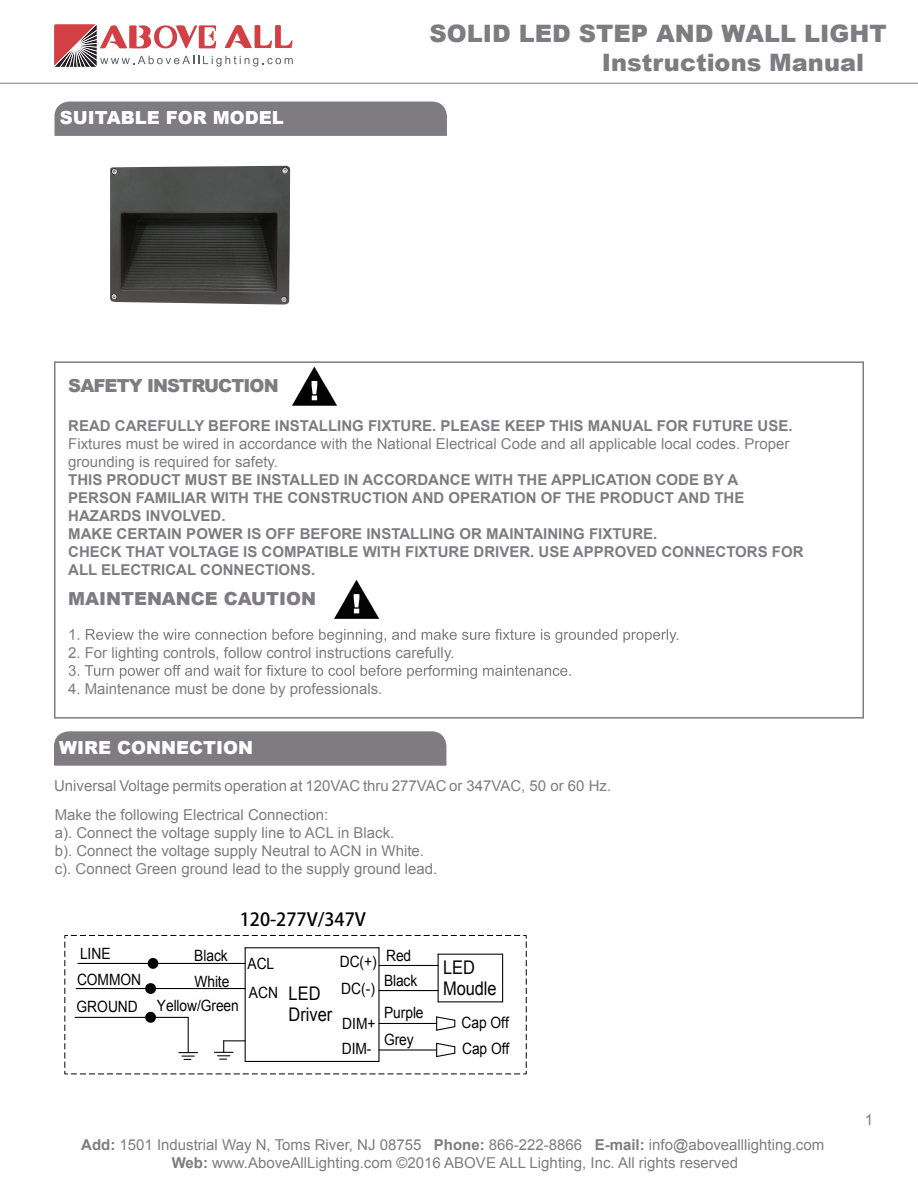
<style>
.page{position:relative;width:918px;height:1188px;background:#fff}
.page>*{position:absolute;margin:0;border:0;box-sizing:border-box;transform-origin:0 0}
.t1{font:900 24px/28.8px "Arial";color:#7e7c80}
.t2{font:18.75px/20.9px "Arial";color:#030303;scale:.87 1}
.t3{font:900 18px "Arial";color:#fff}
.t4{font:900 18px "Arial";color:#7e7c80}
.t5{font:900 18px "Arial";letter-spacing:-.035em;color:#7e7c80}
.t6{font:18px "F2 G Bpc EUC H";color:#030303}
.t7{font:15.6px/24.6px "Arial";letter-spacing:-.005em;color:#030303;scale:.89 1}
.t8{font:15px/18px "Arial";color:#7e7c80}
.t9{font:700 15px/18px "Arial";color:#7e7c80}
.s1{font-weight:700}
</style>
<div class="page">
<div style="left:55px;top:102px;width:392px;height:34px;background:#7e7c80"></div>
<hr style="left:0;top:83px;width:918px;height:1px;background:#7e7c80">
<svg style="left:54px;top:24px;width:239px;height:43px"></svg>
<svg style="left:334px;top:580px;width:45px;height:39px"></svg>
<div style="left:54px;top:361px;width:810px;height:358px;border:2px solid #7e7c80"></div>
<div style="left:54px;top:731px;width:392px;height:35px;background:#7e7c80"></div>
<svg style="left:292px;top:367px;width:45px;height:39px"></svg>
<svg style="left:70px;top:629px;width:607px;height:14px"></svg>
<svg style="left:69px;top:665px;width:502px;height:14px"></svg>
<img style="left:110px;top:166px;width:180px;height:139px">
<svg style="left:65px;top:935px;width:462px;height:140px"></svg>
<p class="t3" style="left:60px;top:104px;width:225px">SUITABLE FOR MODEL</p>
<h1 class="t1" style="left:602px;top:18px;width:286px;text-indent:-172px">SOLID LED STEP AND WALL LIGHT<br>Instructions Manual</h1>
<p class="t5" style="left:68px;top:372px;width:212px">SAFETY INSTRUCTION</p>
<p class="t9" style="left:68px;top:417px;width:726px">READ CAREFULLY BEFORE INSTALLING FIXTURE. PLEASE KEEP THIS MANUAL FOR FUTURE USE.</p>
<p class="t8" style="left:68px;top:435px;width:723px">Fixtures must be wired in accordance with the National Electrical Code and all applicable local codes. Proper grounding is required for safety.</p>
<p class="t9" style="left:68px;top:471px;width:737px">THIS PRODUCT MUST BE INSTALLED IN ACCORDANCE WITH THE APPLICATION CODE BY A PERSON FAMILIAR WITH THE CONSTRUCTION AND OPERATION OF THE PRODUCT AND THE HAZARDS INVOLVED.<br>MAKE CERTAIN POWER IS OFF BEFORE INSTALLING OR MAINTAINING FIXTURE.<br>CHECK THAT VOLTAGE IS COMPATIBLE WITH FIXTURE DRIVER. USE APPROVED CONNECTORS FOR ALL ELECTRICAL CONNECTIONS.</p>
<p class="t4" style="left:68px;top:586px;width:250px">MAINTENANCE CAUTION</p>
<p class="t8" style="left:676px;top:626px;width:6px">.</p>
<p class="t8" style="left:68px;top:644px;width:388px">2. For lighting controls, follow control instructions carefully.</p>
<p class="t8" style="left:68px;top:680px;width:316px">4. Maintenance must be done by professionals.</p>
<p class="t3" style="left:59px;top:734px;width:195px">WIRE CONNECTION</p>
<p class="t8" style="left:54px;top:776px;width:559px">Universal Voltage permits operation at 120VAC thru 277VAC or 347VAC, 50 or 60 Hz.</p>
<p class="t8" style="left:55px;top:806px;width:384px">Make the following Electrical Connection:<br>a). Connect the voltage supply line to ACL in Black.<br>b). Connect the voltage supply Neutral to ACN in White. c). Connect Green ground lead to the supply ground lead.</p>
<p class="t6" style="left:240px;top:908px;width:128px">120-277V/347V</p>
<p class="t7" style="left:80px;top:941px;width:36px">LINE</p>
<p class="t7" style="left:194px;top:944px;width:39px">Black</p>
<p class="t7" style="left:77px;top:968px;width:73px">COMMON</p>
<p class="t7" style="left:195px;top:969px;width:41px">White</p>
<p class="t7" style="left:77px;top:994px;width:70px">GROUND</p>
<p class="t7" style="left:157px;top:993px;width:94px">Yellow/Green</p>
<p class="t7" style="left:247px;top:951px;width:32px">ACL</p>
<p class="t7" style="left:249px;top:980px;width:34px">ACN</p>
<p class="t2" style="left:289px;top:983px;width:52px">LED<br>Driver</p>
<p class="t7" style="left:384px;top:943px;width:39px">Red<br>Black</p>
<p class="t7" style="left:384px;top:999px;width:46px;line-height:27px">Purple<br>Grey</p>
<p class="t7" style="left:340px;top:948px;width:43px;line-height:27.2px">DC(+)<br>DC(-)</p>
<p class="t2" style="left:443px;top:957px;width:63px">LED<br>Moudle</p>
<p class="t7" style="left:462px;top:1010px;width:55px;line-height:25.8px">Cap Off<br>Cap Off</p>
<p class="t7" style="left:342px;top:1011px;width:39px">DIM+<br>DIM-</p>
<p class="t8" style="left:81px;top:1136px;width:745px;text-align:center"><span class="s1">Add:</span> 1501 Industrial Way N, Toms River, NJ 08755 <span class="s1">Phone:</span> 866-222-8866 <span class="s1">E-mail:</span> info@abovealllighting.com<br><span class="s1">Web:</span> www.AboveAllLighting.com ©2016 ABOVE ALL Lighting, Inc. All rights reserved</p>
<p class="t8" style="left:865px;top:1111px;width:10px">1</p>
</div>
